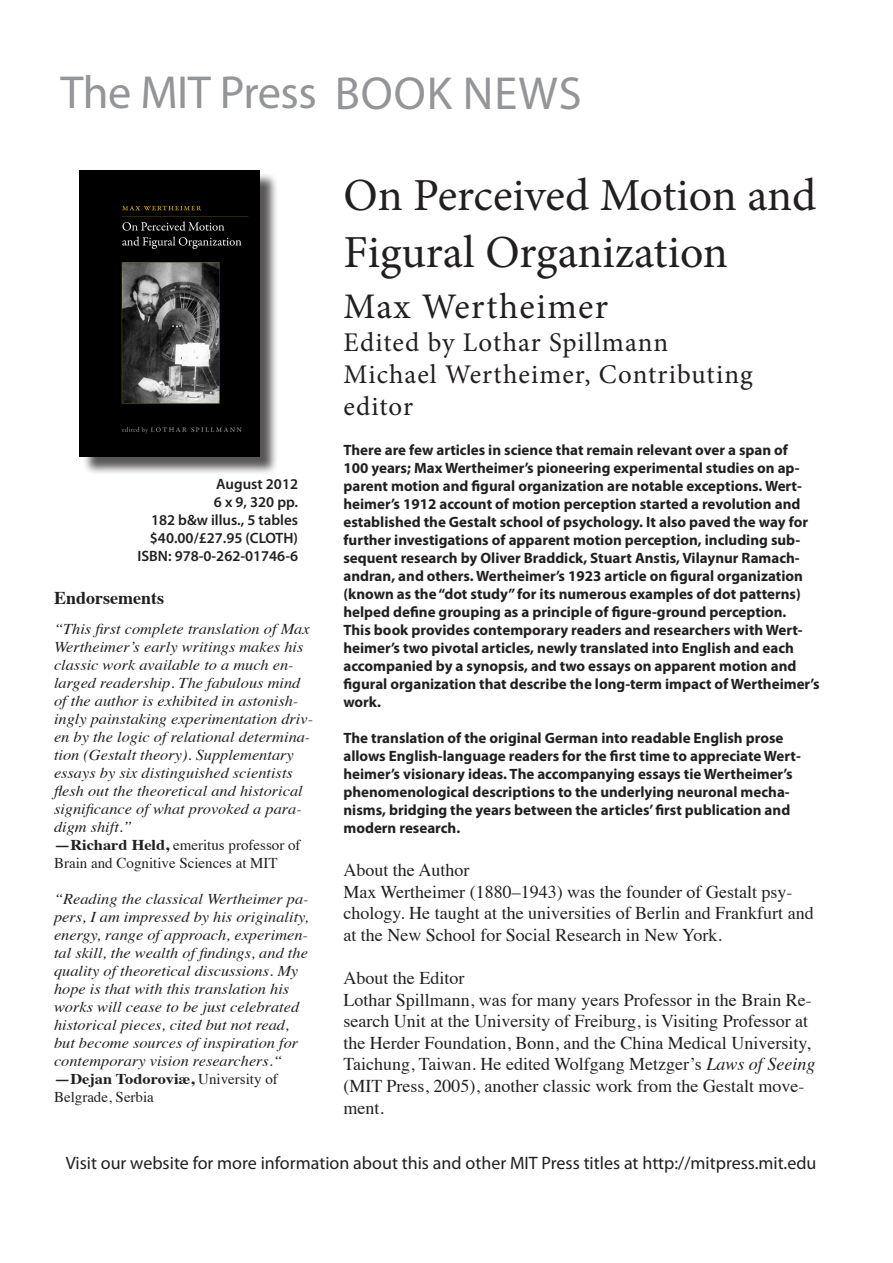
<style>
.page{position:relative;width:893px;height:1263px;background:#fff}
.page>*{position:absolute;margin:0;border:0;box-sizing:border-box;transform-origin:0 0}
.t1{font:46.5px "Myriad Pro";letter-spacing:-.01em;color:#939598}
.t2{font:45.9px/57px "Minion Pro";color:#231f20}
.t3{font:36px "Minion Pro";letter-spacing:.04em;color:#231f20}
.t4{font:27px "Minion Pro";letter-spacing:.035em;color:#231f20}
.t5{font:18px/21.6px "Times";color:#231f20}
.t6{font:18px "Myriad Pro";color:#231f20}
.t7{font:700 18px "Times";color:#231f20}
.t8{font:700 15px/18px "Myriad Pro";color:#231f20}
.t9{font:italic 15px/18px "Times";color:#231f20;scale:1.09 1}
.t10{font:15px/18px "Times";color:#231f20}
.t11{font:600 15px "Myriad Pro";color:#231f20}
.s1{font-weight:700}
.s2{font-style:italic}
</style>
<div class="page">
<div style="left:82px;top:172px;width:197px;height:303px;background:#231f20;opacity:.75"></div>
<img style="left:80px;top:170px;width:180px;height:287px">
<p class="t1" style="left:60px;top:64px;width:523px">The MIT Press BOOK NEWS</p>
<p class="t11" style="left:216px;top:475px;width:83px">August 2012</p>
<p class="t11" style="left:214px;top:493px;width:86px">6 x 9, 320 pp.</p>
<p class="t11" style="left:151px;top:511px;width:149px">182 b&amp;w illus., 5 tables</p>
<p class="t11" style="left:150px;top:529px;width:150px">$40.00/£27.95 (CLOTH)</p>
<p class="t11" style="left:137px;top:547px;width:162px">ISBN: 978-0-262-01746-6</p>
<p class="t7" style="left:54px;top:581px;width:111px">Endorsements</p>
<p class="t9" style="left:54px;top:619px;width:239px">“This first complete translation of Max Wertheimer’s early writings makes his classic work available to a much en&shy;larged readership. The fabulous mind of the author is exhibited in astonish&shy;ingly painstaking experimentation driv&shy;en by the logic of relational determina&shy;tion (Gestalt theory). Supplementary essays by six distinguished scientists flesh out the theoretical and historical significance of what provoked a para&shy;digm shift.”</p>
<p class="t10" style="left:54px;top:835px;width:248px"><span class="s1">—Richard Held,</span> emeritus professor of<br>Brain and Cognitive Sciences at MIT</p>
<p class="t9" style="left:54px;top:889px;width:235px">“Reading the classical Wertheimer pa&shy;pers, I am impressed by his originality, energy, range of approach, experimen&shy;tal skill, the wealth of findings, and the quality of theoretical discussions. My hope is that with this translation his works will cease to be just celebrated historical pieces, cited but not read, but become sources of inspiration for contemporary vision researchers.“</p>
<p class="t10" style="left:54px;top:1069px;width:225px"><span class="s1">—Dejan Todoroviæ,</span> University of<br>Belgrade, Serbia</p>
<p class="t2" style="left:343px;top:167px;width:474px">On Perceived Motion and<br>Figural Organization</p>
<p class="t3" style="left:343px;top:283px;width:266px">Max Wertheimer</p>
<p class="t4" style="left:343px;top:324px;width:326px">Edited by Lothar Spillmann</p>
<p class="t4" style="left:343px;top:356px;width:411px">Michael Wertheimer, Contributing</p>
<p class="t4" style="left:343px;top:389px;width:71px">editor</p>
<p class="t8" style="left:343px;top:440px;width:478px">There are few articles in science that remain relevant over a span of<br>100 years; Max Wertheimer’s pioneering experimental studies on ap&shy;parent motion and figural organization are notable exceptions. Wert&shy;heimer’s 1912 account of motion perception started a revolution and established the Gestalt school of psychology. It also paved the way for further investigations of apparent motion perception, including sub&shy;sequent research by Oliver Braddick, Stuart Anstis, Vilaynur Ramach&shy;andran, and others. Wertheimer’s 1923 article on figural organization (known as the “dot study” for its numerous examples of dot patterns) helped define grouping as a principle of figure-ground perception.<br>This book provides contemporary readers and researchers with Wert&shy;heimer’s two pivotal articles, newly translated into English and each accompanied by a synopsis, and two essays on apparent motion and figural organization that describe the long-term impact of Wertheimer’s work.</p>
<p class="t8" style="left:343px;top:728px;width:459px">The translation of the original German into readable English prose allows English-language readers for the first time to appreciate Wert&shy;heimer’s visionary ideas. The accompanying essays tie Wertheimer’s phenomenological descriptions to the underlying neuronal mecha&shy;nisms, bridging the years between the articles’ first publication and modern research.</p>
<p class="t5" style="left:343px;top:858px;width:128px">About the Author</p>
<p class="t5" style="left:343px;top:879px;width:472px">Max Wertheimer (1880–1943) was the founder of Gestalt psy&shy;chology. He taught at the universities of Berlin and Frankfurt and at the New School for Social Research in New York.</p>
<p class="t5" style="left:343px;top:966px;width:122px">About the Editor</p>
<p class="t5" style="left:343px;top:987px;width:473px">Lothar Spillmann, was for many years Professor in the Brain Re&shy;search Unit at the University of Freiburg, is Visiting Professor at the Herder Foundation, Bonn, and the China Medical University, Taichung, Taiwan. He edited Wolfgang Metzger’s <span class="s2">Laws of Seeing </span>(MIT Press, 2005), another classic work from the Gestalt move&shy;ment.</p>
<p class="t6" style="left:66px;top:1151px;width:752px">Visit our website for more information about this and other MIT Press titles at http://mitpress.mit.edu</p>
</div>
